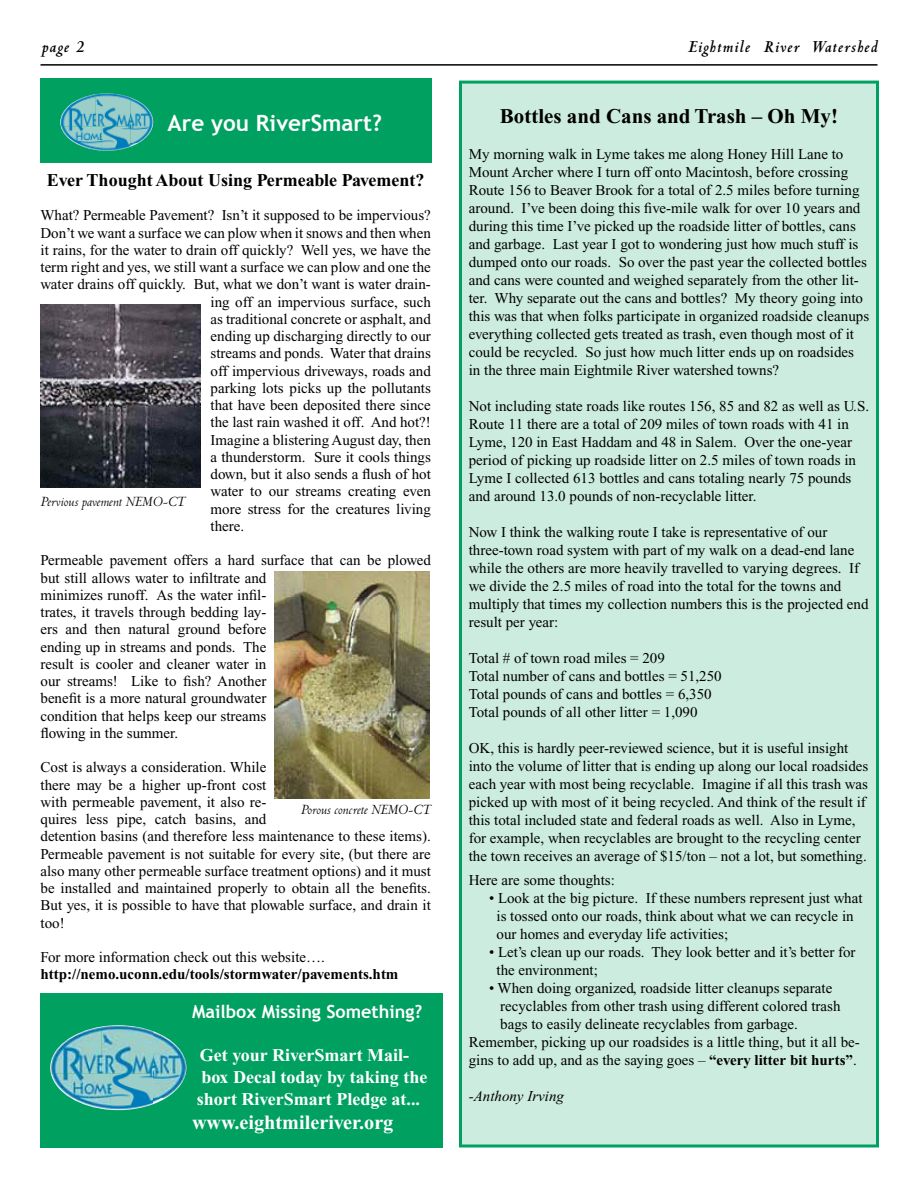
<style>
.page{position:relative;width:918px;height:1188px;background:#fff}
.page>*{position:absolute;margin:0;border:0;box-sizing:border-box;transform-origin:0 0}
.t1{font:700 22.5px "Trebuchet MS";color:#fff}
.t2{font:700 21px "Times New Roman";color:#000}
.t3{font:700 20.25px "Times New Roman";color:#fff}
.t4{font:700 18px/21.6px "Times New Roman";color:#fff}
.t5{font:700 18px "Times New Roman";color:#000}
.t6{font:italic 700 18px "Centaur";letter-spacing:.06em;color:#000}
.t7{font:700 18px "Trebuchet MS";color:#fff}
.t8{font:15px/18px "Times New Roman";color:#000}
.t9{font:700 15px "Times New Roman";color:#000}
.t10{font:italic 15px "Centaur";color:#000}
.t11{font:italic 15px "Times New Roman";color:#000}
.s1{font-weight:700}
</style>
<div class="page">
<hr style="left:40px;top:64px;width:838px;height:2px;background:#000">
<div style="left:40px;top:79px;width:392px;height:84px;background:#00a160"></div>
<img style="left:60px;top:93px;width:70px;height:58px">
<img style="left:130px;top:97px;width:23px;height:46px">
<svg style="left:130px;top:143px;width:9px;height:4px"></svg>
<div style="left:40px;top:993px;width:403px;height:155px;background:#00a160"></div>
<img style="left:50px;top:1027px;width:52px;height:47px">
<img style="left:102px;top:1025px;width:51px;height:49px">
<img style="left:153px;top:1031px;width:33px;height:67px">
<img style="left:51px;top:1074px;width:102px;height:36px">
<svg style="left:153px;top:1098px;width:13px;height:6px"></svg>
<img style="left:40px;top:304px;width:160px;height:183px">
<img style="left:274px;top:572px;width:155px;height:226px">
<div style="left:460px;top:82px;width:418px;height:1064px;background:#ccecdf"></div>
<div style="left:459px;top:81px;width:420px;height:1067px;border:3px solid #00a160"></div>
<p class="t6" style="left:42px;top:37px;width:44px">page 2</p>
<p class="t6" style="left:688px;top:37px;width:191px">Eightmile River Watershed</p>
<h1 class="t1" style="left:168px;top:109px;width:216px">Are you RiverSmart?</h1>
<p class="t5" style="left:47px;top:170px;width:379px">Ever Thought About Using Permeable Pavement?</p>
<p class="t8" style="left:40px;top:206px;width:392px">What? Permeable Pavement? Isn’t it supposed to be impervious?</p>
<p class="t8" style="left:40px;top:224px;width:392px">Don’t we want a surface we can plow when it snows and then when</p>
<p class="t8" style="left:40px;top:241px;width:392px">it rains, for the water to drain off quickly? Well yes, we have the</p>
<p class="t8" style="left:40px;top:258px;width:392px">term right and yes, we still want a surface we can plow and one the</p>
<p class="t8" style="left:40px;top:275px;width:392px">water drains off quickly. But, what we don’t want is water drain-</p>
<p class="t8" style="left:211px;top:293px;width:222px">ing off an impervious surface, such</p>
<p class="t8" style="left:211px;top:310px;width:222px">as traditional concrete or asphalt, and</p>
<p class="t8" style="left:211px;top:327px;width:222px">ending up discharging directly to our</p>
<p class="t8" style="left:211px;top:344px;width:222px">streams and ponds. Water that drains</p>
<p class="t8" style="left:211px;top:362px;width:222px">off impervious driveways, roads and</p>
<p class="t8" style="left:211px;top:379px;width:222px">parking lots picks up the pollutants</p>
<p class="t8" style="left:211px;top:396px;width:222px">that have been deposited there since</p>
<p class="t8" style="left:211px;top:413px;width:222px">the last rain washed it off. And hot?!</p>
<p class="t8" style="left:211px;top:431px;width:222px">Imagine a blistering August day, then</p>
<p class="t8" style="left:211px;top:448px;width:222px">a thunderstorm. Sure it cools things</p>
<p class="t8" style="left:211px;top:465px;width:222px">down, but it also sends a flush of hot</p>
<p class="t8" style="left:211px;top:482px;width:222px">water to our streams creating even</p>
<p class="t8" style="left:211px;top:500px;width:222px">more stress for the creatures living</p>
<p class="t8" style="left:211px;top:517px;width:35px">there.</p>
<p class="t8" style="left:40px;top:552px;width:392px;line-height:17.2px">Permeable pavement offers a hard surface that can be plowed but still allows water to infiltrate and<br>minimizes runoff. As the water infil-<br>trates, it travels through bedding lay-<br>ers and then natural ground before<br>ending up in streams and ponds. The<br>result is cooler and cleaner water in<br>our streams! Like to fish? Another<br>benefit is a more natural groundwater<br>condition that helps keep our streams<br>flowing in the summer.</p>
<p class="t8" style="left:40px;top:759px;width:392px;line-height:17.2px">Cost is always a consideration. While<br>there may be a higher up-front cost<br>with permeable pavement, it also re-<br>quires less pipe, catch basins, and<br>detention basins (and therefore less maintenance to these items).<br>Permeable pavement is not suitable for every site, (but there are also many other permeable surface treatment options) and it must be installed and maintained properly to obtain all the benefits.<br>But yes, it is possible to have that plowable surface, and drain it too!</p>
<p class="t8" style="left:40px;top:948px;width:286px">For more information check out this website….</p>
<p class="t9" style="left:40px;top:966px;width:359px">http://nemo.uconn.edu/tools/stormwater/pavements.htm</p>
<p class="t10" style="left:40px;top:494px;width:146px">Pervious pavement NEMO-CT</p>
<p class="t10" style="left:301px;top:802px;width:131px">Porous concrete NEMO-CT</p>
<p class="t7" style="left:192px;top:1001px;width:232px">Mailbox Missing Something?</p>
<p class="t4" style="left:197px;top:1045px;width:232px">Get your RiverSmart Mail&shy;box Decal today by taking the short RiverSmart Pledge at...</p>
<h3 class="t3" style="left:192px;top:1111px;width:203px">www.eightmileriver.org</h3>
<h2 class="t2" style="left:500px;top:104px;width:340px">Bottles and Cans and Trash – Oh My!</h2>
<p class="t8" style="left:469px;top:145px;width:402px">My morning walk in Lyme takes me along Honey Hill Lane to Mount Archer where I turn off onto Macintosh, before crossing Route 156 to Beaver Brook for a total of 2.5 miles before turning around. I’ve been doing this five-mile walk for over 10 years and during this time I’ve picked up the roadside litter of bottles, cans and garbage. Last year I got to wondering just how much stuff is dumped onto our roads. So over the past year the collected bottles and cans were counted and weighed separately from the other lit&shy;ter. Why separate out the cans and bottles? My theory going into this was that when folks participate in organized roadside cleanups everything collected gets treated as trash, even though most of it could be recycled. So just how much litter ends up on roadsides in the three main Eightmile River watershed towns?</p>
<p class="t8" style="left:469px;top:397px;width:402px">Not including state roads like routes 156, 85 and 82 as well as U.S.<br>Route 11 there are a total of 209 miles of town roads with 41 in Lyme, 120 in East Haddam and 48 in Salem. Over the one-year period of picking up roadside litter on 2.5 miles of town roads in Lyme I collected 613 bottles and cans totaling nearly 75 pounds and around 13.0 pounds of non-recyclable litter.</p>
<p class="t8" style="left:469px;top:523px;width:401px">Now I think the walking route I take is representative of our three-town road system with part of my walk on a dead-end lane while the others are more heavily travelled to varying degrees. If we divide the 2.5 miles of road into the total for the towns and multiply that times my collection numbers this is the projected end result per year:</p>
<p class="t8" style="left:469px;top:649px;width:255px">Total # of town road miles = 209<br>Total number of cans and bottles = 51,250<br>Total pounds of cans and bottles = 6,350<br>Total pounds of all other litter = 1,090</p>
<p class="t8" style="left:469px;top:739px;width:401px">OK, this is hardly peer-reviewed science, but it is useful insight into the volume of litter that is ending up along our local roadsides each year with most being recyclable. Imagine if all this trash was picked up with most of it being recycled. And think of the result if this total included state and federal roads as well. Also in Lyme, for example, when recyclables are brought to the recycling center the town receives an average of $15/ton – not a lot, but something.</p>
<p class="t8" style="left:469px;top:872px;width:148px">Here are some thoughts:</p>
<p class="t8" style="left:496px;top:890px;width:368px;text-indent:-8px">• Look at the big picture. If these numbers represent just what is tossed onto our roads, think about what we can recycle in our homes and everyday life activities;</p>
<p class="t8" style="left:496px;top:944px;width:361px;text-indent:-8px">• Let’s clean up our roads. They look better and it’s better for the environment;</p>
<p class="t8" style="left:489px;top:980px;width:345px">• When doing organized, roadside litter cleanups separate</p>
<p class="t8" style="left:500px;top:998px;width:342px">recyclables from other trash using different colored trash</p>
<p class="t8" style="left:500px;top:1016px;width:299px">bags to easily delineate recyclables from garbage.</p>
<p class="t8" style="left:469px;top:1034px;width:393px">Remember, picking up our roadsides is a little thing, but it all be-</p>
<p class="t8" style="left:469px;top:1052px;width:390px">gins to add up, and as the saying goes – <span class="s1">“every litter bit hurts”</span>.</p>
<p class="t11" style="left:469px;top:1088px;width:97px">-Anthony Irving</p>
</div>
